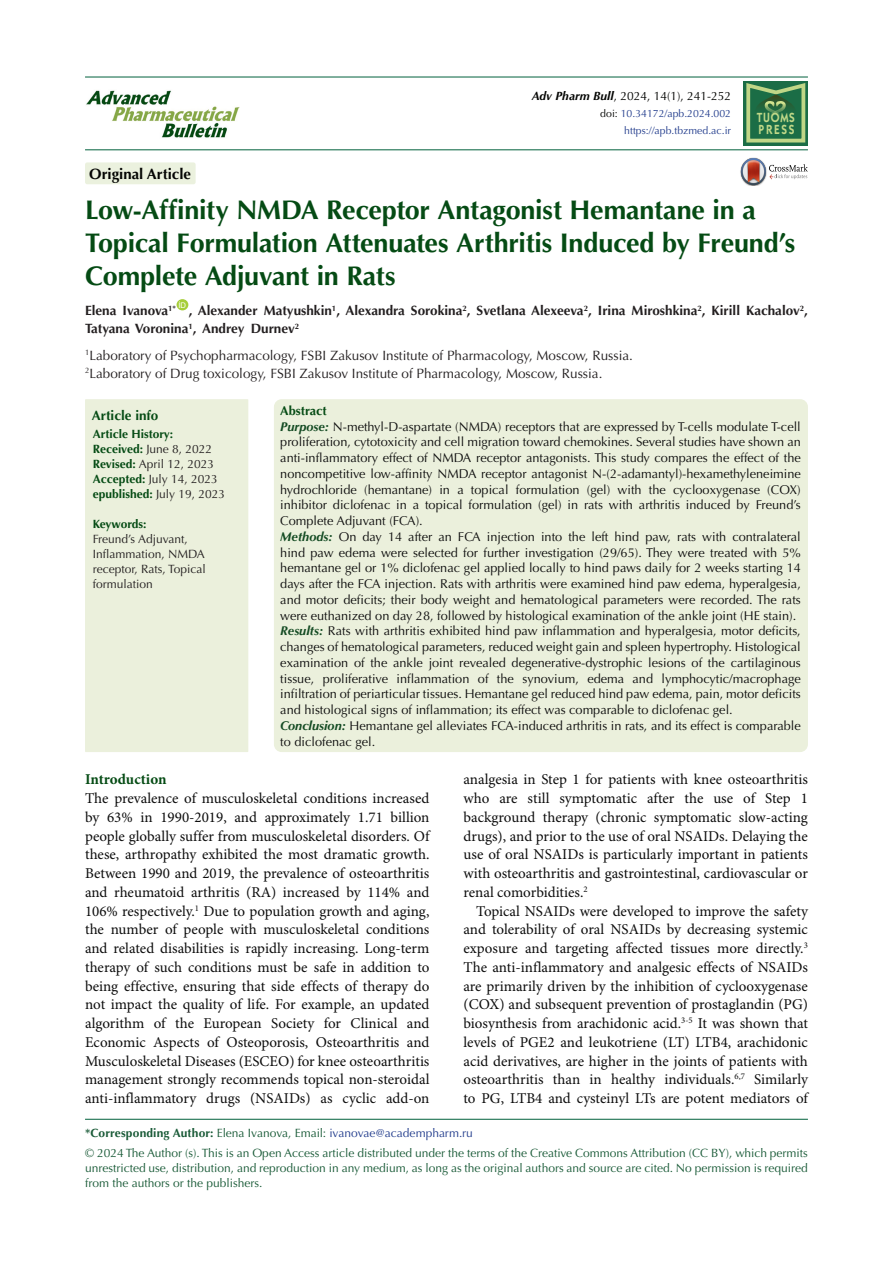
<style>
.page{position:relative;width:893px;height:1263px;background:#fff}
.page>*{position:absolute;margin:0;border:0;box-sizing:border-box;transform-origin:0 0}
.t1{font:700 27px/33px "Optima LT Std";letter-spacing:-.01em;color:#054b14}
.t2{font:15px/18.8px "Minion Pro";color:#0d0d0d;text-align:justify}
.t3{font:700 15px "Optima LT Std";color:#040503}
.t4{font:700 15px "Minion Pro";letter-spacing:-.005em;color:#054b14}
.t5{font:13.5px "Optima LT Std";color:#231f20}
.t6{font:700 13.5px/18px "Optima LT Std";color:#231f20}
.t7{font:700 13.5px "Optima LT Std";color:#054b14}
.t8{font:600 13.35px/11.7px "ITC Kabel Std";letter-spacing:.11em;color:#c1d888;scale:.85 1}
.t9{font:12.75px/15.8px "Optima LT Std";color:#0d0d0d;text-align:justify}
.t10{font:700 12.75px "Optima LT Std";color:#054b14}
.corresponding{font:12px/15px "Optima LT Std";color:#195a37;text-align:justify}
.t11{font:12px/15px "Optima LT Std";color:#231f20}
.corresponding-2{font:12px "Optima LT Std";letter-spacing:-.005em;color:#253f8e}
.t12{font:700 12px "Optima LT Std";color:#054b14}
.t13{font:12px "Optima LT Std";color:#040503}
.t14{font:700 12px "Optima LT Std";letter-spacing:-.02em;color:#054b14}
.t15{font:10.5px "Optima LT Std";color:#253f8e}
.t16{font:7.8px "Arial";color:#fff}
.s1{font-weight:700;font-style:italic}
.s2{color:#040503}
.s3{font-weight:700;font-style:italic;color:#144b23}
.s4{font-weight:700;color:#054b14}
.s5{font-weight:400;color:#231f20}
.s6{font-weight:700;color:#195a37}
.s7{color:#195a37}
</style>
<div class="page">
<hr style="left:85px;top:149px;width:723px;height:1px;background:#1e7252">
<hr style="left:85px;top:76px;width:723px;height:2px;background:#1e7252">
<div style="left:177px;top:299px;width:11px;height:11px;background:#a6ce39;border-radius:50%"></div>
<div style="left:85px;top:162px;width:111px;height:22px;background:#ebf1de;border-radius:2px"></div>
<svg style="left:741px;top:158px;width:67px;height:27px"></svg>
<hr style="left:85px;top:1119px;width:723px;height:1px;background:#1e7252">
<img style="left:86px;top:90px;width:154px;height:48px">
<svg style="left:743px;top:81px;width:65px;height:64px"></svg>
<svg style="left:746px;top:83px;width:59px;height:59px;background:#468655"></svg>
<div style="left:85px;top:399px;width:163px;height:353px;background:#ebf0dc"></div>
<div style="left:274px;top:399px;width:534px;height:353px;background:#ebf0dc;border-radius:8px"></div>
<p class="t3" style="left:89px;top:165px;width:103px">Original Article</p>
<p class="t13" style="left:532px;top:89px;width:201px"><span class="s1">Adv Pharm Bull</span>, 2024, 14(1), 241-252</p>
<p class="t15" style="left:600px;top:108px;width:132px"><span class="s2">doi:</span> 10.34172/apb.2024.002</p>
<p class="t15" style="left:624px;top:125px;width:108px">https://apb.tbzmed.ac.ir</p>
<p class="t8" style="left:757px;top:112px;width:46px">TUOMS<br>PRESS</p>
<p class="t1" style="left:85px;top:193px;width:712px">Low-Affinity NMDA Receptor Antagonist Hemantane in a<br>Topical Formulation Attenuates Arthritis Induced by Freund’s<br>Complete Adjuvant in Rats</p>
<p class="t6" style="left:85px;top:302px;width:93px">Elena Ivanova<sup>1*</sup></p>
<p class="t16" style="left:178px;top:300px;width:9px">ID</p>
<p class="t6" style="left:85px;top:302px;width:724px;text-indent:104px">, Alexander Matyushkin<sup>1</sup>, Alexandra Sorokina<sup>2</sup>, Svetlana Alexeeva<sup>2</sup>, Irina Miroshkina<sup>2</sup>, Kirill Kachalov<sup>2</sup>,<br>Tatyana Voronina<sup>1</sup>, Andrey Durnev<sup>2</sup></p>
<p class="t5" style="left:85px;top:347px;width:549px"><sup>1</sup>Laboratory of Psychopharmacology, FSBI Zakusov Institute of Pharmacology, Moscow, Russia.</p>
<p class="t5" style="left:85px;top:365px;width:519px"><sup>2</sup>Laboratory of Drug toxicology, FSBI Zakusov Institute of Pharmacology, Moscow, Russia.</p>
<p class="t7" style="left:92px;top:408px;width:68px">Article info</p>
<p class="t10" style="left:280px;top:403px;width:48px">Abstract</p>
<p class="t9" style="left:280px;top:419px;width:522px"><span class="s3">Purpose:</span> N-methyl-D-aspartate (NMDA) receptors that are expressed by T-cells modulate T-cell proliferation, cytotoxicity and cell migration toward chemokines. Several studies have shown an anti-inflammatory effect of NMDA receptor antagonists. This study compares the effect of the noncompetitive low-affinity NMDA receptor antagonist N-(2-adamantyl)-hexamethyleneimine hydrochloride (hemantane) in a topical formulation (gel) with the cyclooxygenase (COX) inhibitor diclofenac in a topical formulation (gel) in rats with arthritis induced by Freund’s Complete Adjuvant (FCA).</p>
<p class="t9" style="left:280px;top:529px;width:522px"><span class="s3">Methods:</span> On day 14 after an FCA injection into the left hind paw, rats with contralateral hind paw edema were selected for further investigation (29/65). They were treated with 5% hemantane gel or 1% diclofenac gel applied locally to hind paws daily for 2 weeks starting 14 days after the FCA injection. Rats with arthritis were examined hind paw edema, hyperalgesia, and motor deficits; their body weight and hematological parameters were recorded. The rats were euthanized on day 28, followed by histological examination of the ankle joint (HE stain).</p>
<p class="t9" style="left:280px;top:623px;width:522px"><span class="s3">Results:</span> Rats with arthritis exhibited hind paw inflammation and hyperalgesia, motor deficits, changes of hematological parameters, reduced weight gain and spleen hypertrophy. Histological examination of the ankle joint revealed degenerative-dystrophic lesions of the cartilaginous tissue, proliferative inflammation of the synovium, edema and lymphocytic/macrophage infiltration of periarticular tissues. Hemantane gel reduced hind paw edema, pain, motor deficits and histological signs of inflammation; its effect was comparable to diclofenac gel.</p>
<p class="t9" style="left:280px;top:718px;width:522px"><span class="s3">Conclusion:</span> Hemantane gel alleviates FCA-induced arthritis in rats, and its effect is comparable to diclofenac gel.</p>
<p class="t12" style="left:93px;top:427px;width:82px">Article History:</p>
<p class="t11" style="left:93px;top:442px;width:121px"><span class="s4">Received:</span> June 8, 2022</p>
<p class="t11" style="left:93px;top:457px;width:123px"><span class="s4">Revised:</span> April 12, 2023</p>
<p class="t11" style="left:93px;top:472px;width:127px"><span class="s4">Accepted:</span> July 14, 2023</p>
<p class="t12" style="left:93px;top:487px;width:134px">epublished: <span class="s5">July 19, 2023</span></p>
<p class="t14" style="left:93px;top:517px;width:55px">Keywords:</p>
<p class="t11" style="left:93px;top:532px;width:115px">Freund’s Adjuvant,<br>Inflammation, NMDA receptor, Rats, Topical formulation</p>
<p class="t2" style="left:463px;top:771px;width:346px">analgesia in Step 1 for patients with knee osteoarthritis who are still symptomatic after the use of Step 1 background therapy (chronic symptomatic slow-acting drugs), and prior to the use of oral NSAIDs. Delaying the use of oral NSAIDs is particularly important in patients with osteoarthritis and gastrointestinal, cardiovascular or renal comorbidities.<sup>2</sup></p>
<p class="t2" style="left:463px;top:902px;width:346px;text-indent:13px">Topical NSAIDs were developed to improve the safety and tolerability of oral NSAIDs by decreasing systemic exposure and targeting affected tissues more directly.<sup>3<br></sup>The anti-inflammatory and analgesic effects of NSAIDs are primarily driven by the inhibition of cyclooxygenase (COX) and subsequent prevention of prostaglandin (PG) biosynthesis from arachidonic acid.<sup>3-5</sup> It was shown that levels of PGE2 and leukotriene (LT) LTB4, arachidonic acid derivatives, are higher in the joints of patients with osteoarthritis than in healthy individuals.<sup>6,7</sup> Similarly to PG, LTB4 and cysteinyl LTs are potent mediators of</p>
<p class="corresponding-2" style="left:85px;top:1126px;width:389px"><span class="s6">*Corresponding Author:</span> <span class="s7">Elena Ivanova, Email:</span> ivanovae@academpharm.ru</p>
<p class="corresponding" style="left:85px;top:1145px;width:724px">© 2024 The Author (s). This is an Open Access article distributed under the terms of the Creative Commons Attribution (CC BY), which permits unrestricted use, distribution, and reproduction in any medium, as long as the original authors and source are cited. No permission is required from the authors or the publishers.</p>
<p class="t4" style="left:85px;top:769px;width:83px">Introduction</p>
<p class="t2" style="left:85px;top:789px;width:346px">The prevalence of musculoskeletal conditions increased by 63% in 1990-2019, and approximately 1.71 billion people globally suffer from musculoskeletal disorders. Of these, arthropathy exhibited the most dramatic growth.<br>Between 1990 and 2019, the prevalence of osteoarthritis and rheumatoid arthritis (RA) increased by 114% and 106% respectively.<sup>1</sup> Due to population growth and aging, the number of people with musculoskeletal conditions and related disabilities is rapidly increasing. Long-term therapy of such conditions must be safe in addition to being effective, ensuring that side effects of therapy do not impact the quality of life. For example, an updated algorithm of the European Society for Clinical and Economic Aspects of Osteoporosis, Osteoarthritis and Musculoskeletal Diseases (ESCEO) for knee osteoarthritis management strongly recommends topical non-steroidal anti-inflammatory drugs (NSAIDs) as cyclic add-on</p>
</div>
